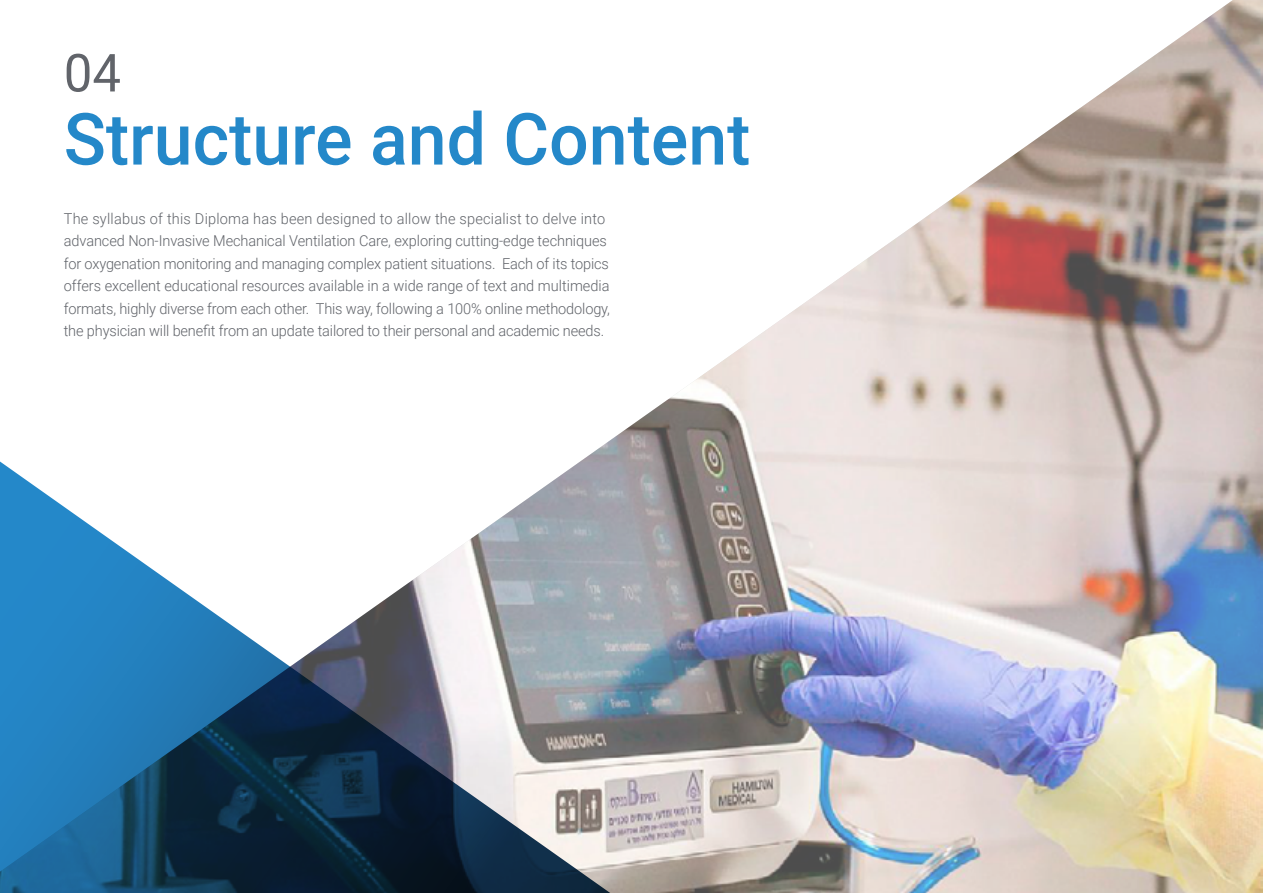
<style>
.page{position:relative;width:1263px;height:893px;background:#fff}
.page>*{position:absolute;margin:0;border:0;box-sizing:border-box;transform-origin:0 0}
.t1{font:500 72px "Roboto";color:#2488c9}
.t2{font:52.5px "Roboto";color:#61646a}
.t3{font:300 15px/22.5px "Roboto";letter-spacing:-.01em;color:#61646a}
</style>
<div class="page">
<img style="left:602px;top:0;width:661px;height:893px">
<svg style="left:0;top:446px;width:640px;height:447px"></svg>
<h2 class="t2" style="left:64px;top:36px;width:59px">04</h2>
<h1 class="t1" style="left:64px;top:89px;width:688px">Structure and Content</h1>
<p class="t3" style="left:64px;top:207px;width:548px">The syllabus of this Diploma has been designed to allow the specialist to delve into advanced Non-Invasive Mechanical Ventilation Care, exploring cutting-edge techniques for oxygenation monitoring and managing complex patient situations. Each of its topics offers excellent educational resources available in a wide range of text and multimedia formats, highly diverse from each other. This way, following a 100% online methodology, the physician will benefit from an update tailored to their personal and academic needs.</p>
</div>
